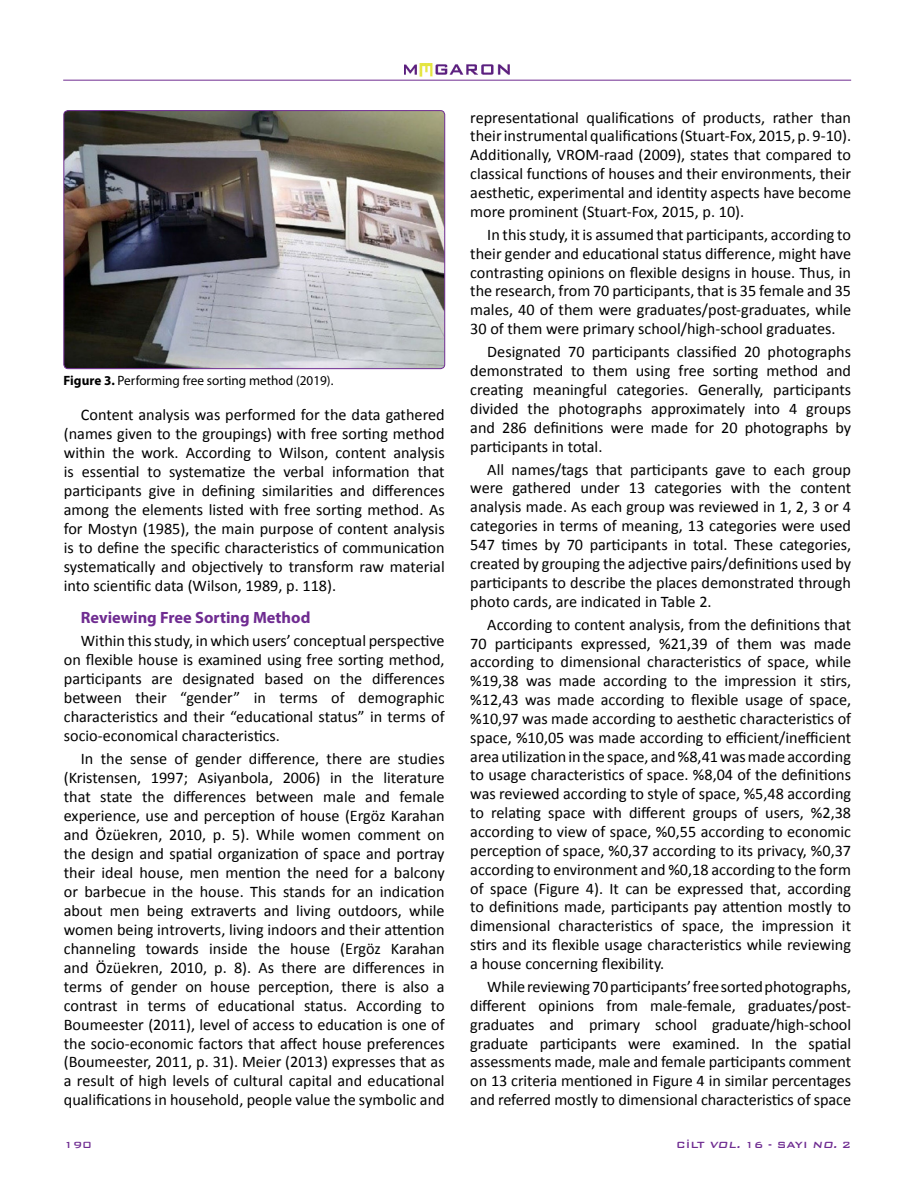
<style>
.page{position:relative;width:915px;height:1191px;background:#fff}
.page>*{position:absolute;margin:0;border:0;box-sizing:border-box;transform-origin:0 0}
.t1{font:700 16.35px "Myriad Pro";color:#6f2c91}
.t2{font:16.2px/18.9px "Calibri";color:#000;text-align:justify}
.t3{font:13.5px "Myriad Pro";color:#000}
.t4{font:500 12px "Bank Gothic BT";color:#6f2c91}
.s1{font-weight:700}
.s2{font-style:italic}
</style>
<div class="page">
<img style="left:404px;top:64px;width:105px;height:16px">
<hr style="left:63px;top:80px;width:787px;height:1px;background:#6f2c91">
<img style="left:64px;top:111px;width:380px;height:258px">
<div style="left:64px;top:110px;width:381px;height:259px;border:1px solid #6f2c91;border-radius:4px"></div>
<p class="t3" style="left:64px;top:372px;width:271px"><span class="s1">Figure 3.</span> Performing free sorting method (2019).</p>
<p class="t2" style="left:64px;top:404px;width:382px;text-indent:17px">Content analysis was performed for the data gathered (names given to the groupings) with free sorting method within the work. According to Wilson, content analysis is essential to systematize the verbal information that participants give in defining similarities and differences among the elements listed with free sorting method. As for Mostyn (1985), the main purpose of content analysis is to define the specific characteristics of communication systematically and objectively to transform raw material into scientific data (Wilson, 1989, p. 118).</p>
<p class="t1" style="left:81px;top:607px;width:231px">Reviewing Free Sorting Method</p>
<p class="t2" style="left:64px;top:631px;width:382px;text-indent:17px">Within this study, in which users’ conceptual perspective on flexible house is examined using free sorting method, participants are designated based on the differences between their “gender” in terms of demographic characteristics and their “educational status” in terms of socio-economical characteristics.</p>
<p class="t2" style="left:64px;top:748px;width:382px;text-indent:17px">In the sense of gender difference, there are studies (Kristensen, 1997; Asiyanbola, 2006) in the literature that state the differences between male and female experience, use and perception of house (Ergöz Karahan and Özüekren, 2010, p. 5). While women comment on the design and spatial organization of space and portray their ideal house, men mention the need for a balcony or barbecue in the house. This stands for an indication about men being extraverts and living outdoors, while women being introverts, living indoors and their attention channeling towards inside the house (Ergöz Karahan and Özüekren, 2010, p. 8). As there are differences in terms of gender on house perception, there is also a contrast in terms of educational status. According to Boumeester (2011), level of access to education is one of the socio-economic factors that affect house preferences (Boumeester, 2011, p. 31). Meier (2013) expresses that as a result of high levels of cultural capital and educational qualifications in household, people value the symbolic and</p>
<p class="t2" style="left:470px;top:107px;width:382px">representational qualifications of products, rather than their instrumental qualifications (Stuart-Fox, 2015, p. 9-10).<br>Additionally, VROM-raad (2009), states that compared to classical functions of houses and their environments, their aesthetic, experimental and identity aspects have become more prominent (Stuart-Fox, 2015, p. 10).</p>
<p class="t2" style="left:470px;top:224px;width:382px;text-indent:17px">In this study, it is assumed that participants, according to their gender and educational status difference, might have contrasting opinions on flexible designs in house. Thus, in the research, from 70 participants, that is 35 female and 35 males, 40 of them were graduates/post-graduates, while 30 of them were primary school/high-school graduates.</p>
<p class="t2" style="left:470px;top:342px;width:382px;text-indent:17px">Designated 70 participants classified 20 photographs demonstrated to them using free sorting method and creating meaningful categories. Generally, participants divided the photographs approximately into 4 groups and 286 definitions were made for 20 photographs by participants in total.</p>
<p class="t2" style="left:470px;top:459px;width:382px;text-indent:17px">All names/tags that participants gave to each group were gathered under 13 categories with the content analysis made. As each group was reviewed in 1, 2, 3 or 4 categories in terms of meaning, 13 categories were used 547 times by 70 participants in total. These categories, created by grouping the adjective pairs/definitions used by participants to describe the places demonstrated through photo cards, are indicated in Table 2.</p>
<p class="t2" style="left:470px;top:614px;width:382px;text-indent:17px">According to content analysis, from the definitions that 70 participants expressed, %21,39 of them was made according to dimensional characteristics of space, while %19,38 was made according to the impression it stirs, %12,43 was made according to flexible usage of space, %10,97 was made according to aesthetic characteristics of space, %10,05 was made according to efficient/inefficient area utilization in the space, and %8,41 was made according to usage characteristics of space. %8,04 of the definitions was reviewed according to style of space, %5,48 according to relating space with different groups of users, %2,38 according to view of space, %0,55 according to economic perception of space, %0,37 according to its privacy, %0,37 according to environment and %0,18 according to the form of space (Figure 4). It can be expressed that, according to definitions made, participants pay attention mostly to dimensional characteristics of space, the impression it stirs and its flexible usage characteristics while reviewing a house concerning flexibility.</p>
<p class="t2" style="left:470px;top:976px;width:382px;text-indent:17px">While reviewing 70 participants’ free sorted photographs, different opinions from male-female, graduates/post&shy;graduates and primary school graduate/high-school graduate participants were examined. In the spatial assessments made, male and female participants comment on 13 criteria mentioned in Figure 4 in similar percentages and referred mostly to dimensional characteristics of space</p>
<p class="t4" style="left:64px;top:1138px;width:29px">190</p>
<p class="t4" style="left:676px;top:1138px;width:176px">CİLT <span class="s2">VOL.</span> 16 - SAYI <span class="s2">NO.</span> 2</p>
</div>
